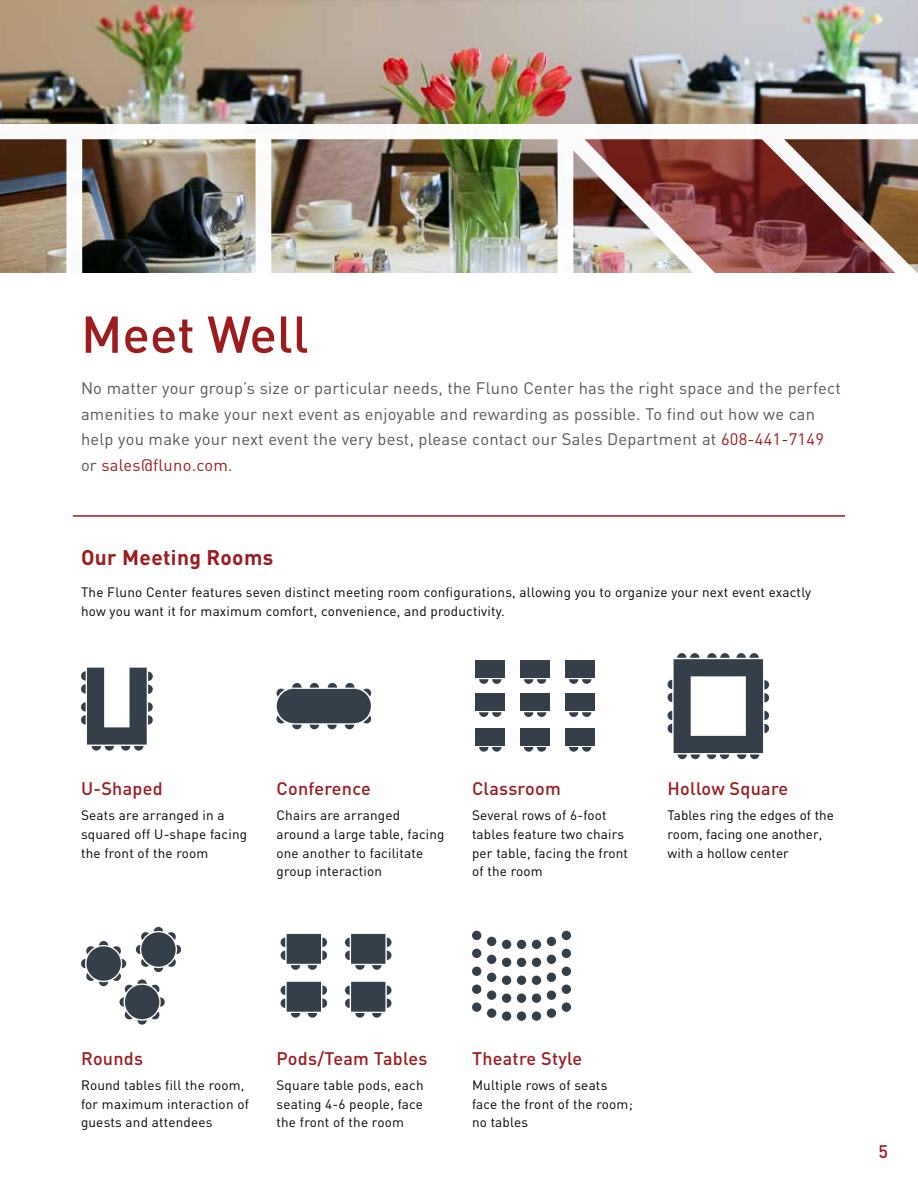
<style>
.page{position:relative;width:918px;height:1188px;background:#fff}
.page>*{position:absolute;margin:0;border:0;box-sizing:border-box;transform-origin:0 0}
.t1{font:500 51px "DIN";color:#9b1c1f}
.t2{font:700 21px "DIN";letter-spacing:.015em;color:#9b1c1f}
.t3{font:500 18px "DIN";letter-spacing:.015em;color:#9b1c1f}
.t4{font:16.5px/25.5px "DIN";letter-spacing:.015em;color:#54565b}
.t5{font:13.5px/18.8px "DIN";letter-spacing:.015em;color:#000}
.s1{color:#9b1c1f}
</style>
<div class="page">
<img style="left:0;top:0;width:918px;height:272px">
<div style="left:0;top:124px;width:918px;height:15px;background:#fff"></div>
<div style="left:66px;top:124px;width:16px;height:148px;background:#fff"></div>
<div style="left:256px;top:131px;width:15px;height:141px;background:#fff"></div>
<img style="left:543px;top:139px;width:375px;height:133px">
<hr style="left:73px;top:515px;width:772px;height:2px;background:#9b1c1f">
<svg style="left:81px;top:668px;width:72px;height:83px"></svg>
<svg style="left:276px;top:683px;width:96px;height:46px"></svg>
<div style="left:520px;top:728px;width:30px;height:18px;background:#353f4a"></div>
<div style="left:565px;top:728px;width:30px;height:18px;background:#353f4a"></div>
<svg style="left:569px;top:747px;width:22px;height:5px"></svg>
<svg style="left:524px;top:747px;width:22px;height:5px"></svg>
<div style="left:475px;top:728px;width:30px;height:18px;background:#353f4a"></div>
<svg style="left:479px;top:747px;width:22px;height:5px"></svg>
<div style="left:520px;top:694px;width:30px;height:17px;background:#353f4a"></div>
<div style="left:565px;top:694px;width:30px;height:17px;background:#353f4a"></div>
<svg style="left:569px;top:712px;width:22px;height:5px"></svg>
<svg style="left:524px;top:712px;width:22px;height:5px"></svg>
<div style="left:475px;top:694px;width:30px;height:17px;background:#353f4a"></div>
<svg style="left:479px;top:712px;width:22px;height:5px"></svg>
<div style="left:520px;top:661px;width:30px;height:17px;background:#353f4a"></div>
<div style="left:565px;top:661px;width:30px;height:17px;background:#353f4a"></div>
<svg style="left:569px;top:679px;width:22px;height:5px"></svg>
<svg style="left:524px;top:679px;width:22px;height:5px"></svg>
<div style="left:475px;top:661px;width:30px;height:17px;background:#353f4a"></div>
<svg style="left:479px;top:679px;width:22px;height:5px"></svg>
<svg style="left:668px;top:653px;width:101px;height:106px"></svg>
<svg style="left:81px;top:927px;width:100px;height:98px"></svg>
<svg style="left:281px;top:934px;width:46px;height:36px"></svg>
<svg style="left:281px;top:982px;width:46px;height:36px"></svg>
<svg style="left:345px;top:982px;width:47px;height:36px"></svg>
<svg style="left:345px;top:934px;width:47px;height:36px"></svg>
<div style="left:532px;top:1011px;width:9px;height:10px;background:#353f4a;border-radius:50%"></div>
<div style="left:532px;top:994px;width:9px;height:9px;background:#353f4a;border-radius:50%"></div>
<div style="left:532px;top:976px;width:9px;height:9px;background:#353f4a;border-radius:50%"></div>
<div style="left:532px;top:958px;width:9px;height:9px;background:#353f4a;border-radius:50%"></div>
<div style="left:532px;top:940px;width:9px;height:9px;background:#353f4a;border-radius:50%"></div>
<div style="left:517px;top:1011px;width:9px;height:10px;background:#353f4a;border-radius:50%"></div>
<div style="left:517px;top:994px;width:9px;height:9px;background:#353f4a;border-radius:50%"></div>
<div style="left:517px;top:976px;width:9px;height:9px;background:#353f4a;border-radius:50%"></div>
<div style="left:517px;top:958px;width:9px;height:9px;background:#353f4a;border-radius:50%"></div>
<div style="left:517px;top:940px;width:9px;height:9px;background:#353f4a;border-radius:50%"></div>
<div style="left:547px;top:1008px;width:9px;height:10px;background:#353f4a;border-radius:50%"></div>
<div style="left:547px;top:991px;width:9px;height:9px;background:#353f4a;border-radius:50%"></div>
<div style="left:547px;top:973px;width:9px;height:9px;background:#353f4a;border-radius:50%"></div>
<div style="left:547px;top:955px;width:9px;height:9px;background:#353f4a;border-radius:50%"></div>
<div style="left:547px;top:937px;width:9px;height:9px;background:#353f4a;border-radius:50%"></div>
<div style="left:562px;top:1002px;width:9px;height:10px;background:#353f4a;border-radius:50%"></div>
<div style="left:562px;top:985px;width:9px;height:9px;background:#353f4a;border-radius:50%"></div>
<div style="left:562px;top:967px;width:9px;height:9px;background:#353f4a;border-radius:50%"></div>
<div style="left:562px;top:949px;width:9px;height:9px;background:#353f4a;border-radius:50%"></div>
<div style="left:562px;top:931px;width:9px;height:9px;background:#353f4a;border-radius:50%"></div>
<div style="left:502px;top:1011px;width:9px;height:10px;background:#353f4a;border-radius:50%"></div>
<div style="left:502px;top:994px;width:9px;height:9px;background:#353f4a;border-radius:50%"></div>
<div style="left:502px;top:976px;width:9px;height:9px;background:#353f4a;border-radius:50%"></div>
<div style="left:502px;top:958px;width:9px;height:9px;background:#353f4a;border-radius:50%"></div>
<div style="left:502px;top:940px;width:9px;height:9px;background:#353f4a;border-radius:50%"></div>
<div style="left:487px;top:1008px;width:9px;height:10px;background:#353f4a;border-radius:50%"></div>
<div style="left:487px;top:991px;width:9px;height:9px;background:#353f4a;border-radius:50%"></div>
<div style="left:487px;top:973px;width:9px;height:9px;background:#353f4a;border-radius:50%"></div>
<div style="left:487px;top:955px;width:9px;height:9px;background:#353f4a;border-radius:50%"></div>
<div style="left:487px;top:937px;width:9px;height:9px;background:#353f4a;border-radius:50%"></div>
<div style="left:472px;top:1002px;width:9px;height:10px;background:#353f4a;border-radius:50%"></div>
<div style="left:472px;top:985px;width:9px;height:9px;background:#353f4a;border-radius:50%"></div>
<div style="left:472px;top:967px;width:9px;height:9px;background:#353f4a;border-radius:50%"></div>
<div style="left:472px;top:949px;width:9px;height:9px;background:#353f4a;border-radius:50%"></div>
<div style="left:472px;top:931px;width:9px;height:9px;background:#353f4a;border-radius:50%"></div>
<h1 class="t1" style="left:81px;top:302px;width:229px">Meet Well</h1>
<p class="t4" style="left:81px;top:375px;width:762px">No matter your group’s size or particular needs, the Fluno Center has the right space and the perfect amenities to make your next event as enjoyable and rewarding as possible. To find out how we can help you make your next event the very best, please contact our Sales Department at <span class="s1">608-441-7149 </span>or <span class="s1">sales@fluno.com</span>.</p>
<h2 class="t2" style="left:81px;top:544px;width:194px">Our Meeting Rooms</h2>
<p class="t5" style="left:81px;top:582px;width:732px">The Fluno Center features seven distinct meeting room configurations, allowing you to organize your next event exactly how you want it for maximum comfort, convenience, and productivity.</p>
<h3 class="t3" style="left:81px;top:777px;width:83px">U-Shaped</h3>
<p class="t5" style="left:81px;top:806px;width:168px">Seats are arranged in a squared off U-shape facing the front of the room</p>
<h3 class="t3" style="left:277px;top:777px;width:96px">Conference</h3>
<p class="t5" style="left:277px;top:806px;width:170px">Chairs are arranged around a large table, facing one another to facilitate group interaction</p>
<h3 class="t3" style="left:472px;top:777px;width:90px">Classroom</h3>
<p class="t5" style="left:472px;top:806px;width:158px">Several rows of 6-foot tables feature two chairs per table, facing the front of the room</p>
<h3 class="t3" style="left:668px;top:777px;width:122px">Hollow Square</h3>
<p class="t5" style="left:668px;top:806px;width:168px">Tables ring the edges of the room, facing one another, with a hollow center</p>
<h3 class="t3" style="left:81px;top:1047px;width:64px">Rounds</h3>
<p class="t5" style="left:81px;top:1075px;width:169px">Round tables fill the room, for maximum interaction of guests and attendees</p>
<h3 class="t3" style="left:277px;top:1047px;width:152px">Pods/Team Tables</h3>
<p class="t5" style="left:277px;top:1075px;width:149px;text-align:justify">Square table pods, each seating 4-6 people, face the front of the room</p>
<h3 class="t3" style="left:472px;top:1047px;width:112px">Theatre Style</h3>
<p class="t5" style="left:472px;top:1075px;width:162px">Multiple rows of seats face the front of the room; no tables</p>
<h3 class="t3" style="left:878px;top:1140px;width:11px">5</h3>
</div>
